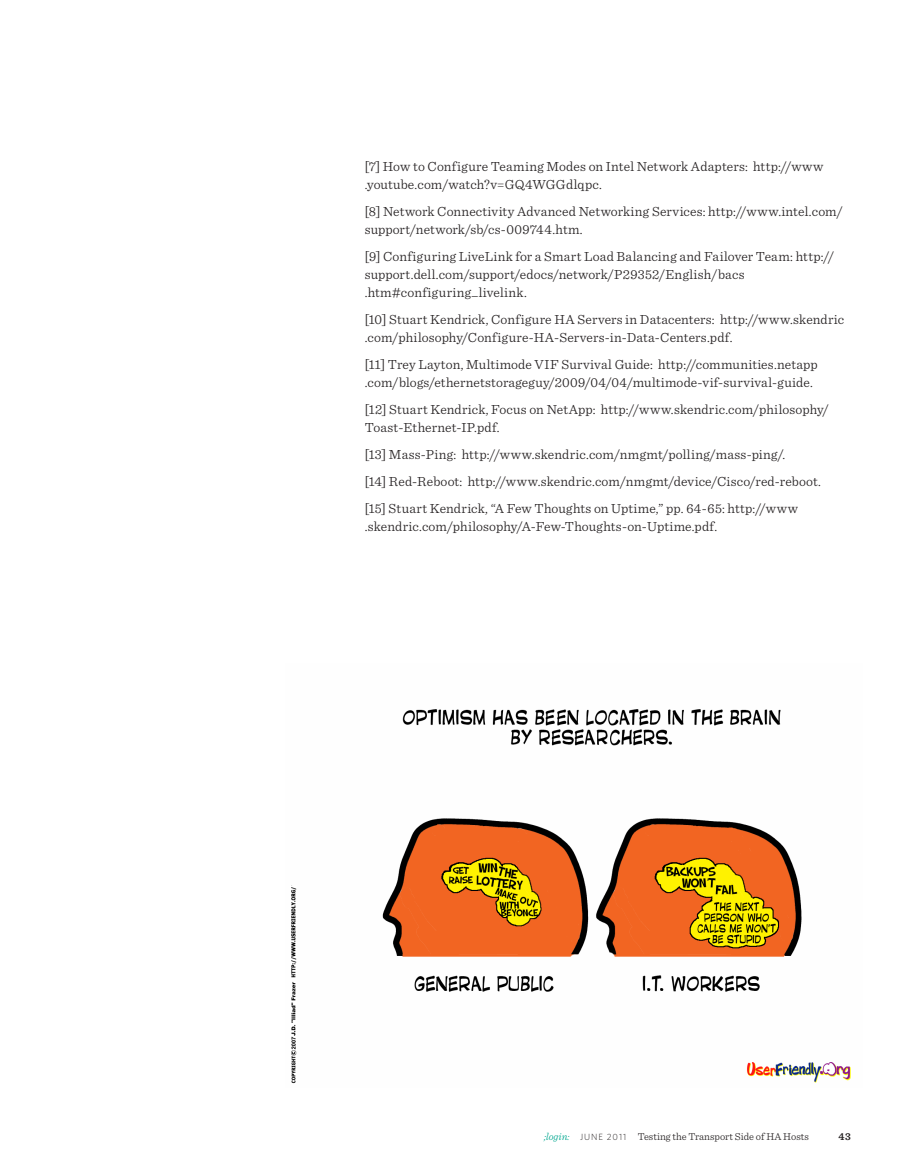
<style>
.page{position:relative;width:905px;height:1175px;background:#fff}
.page>*{position:absolute;margin:0;border:0;box-sizing:border-box;transform-origin:0 0}
.BODY{font:300 13.8px/18px "Sentinel";letter-spacing:.01em;color:#231f20}
.t1{font:300 10.5px "Sentinel";color:#231f20}
.t2{font:600 10.5px "Sentinel";color:#231f20}
.s1{font-style:italic;color:#00a78f}
.s2{font-family:"Whitney";font-size:9px}
</style>
<div class="page">
<img style="left:291px;top:709px;width:560px;height:375px">
<p class="BODY" style="left:364px;top:157px;width:460px">[7] How to Configure Teaming Modes on Intel Network Adapters: http://www .youtube.com/watch?v=GQ4WGGdlqpc.</p>
<p class="BODY" style="left:364px;top:202px;width:479px">[8] Network Connectivity Advanced Networking Services: http://www.intel.com/ support/network/sb/cs-009744.htm.</p>
<p class="BODY" style="left:364px;top:247px;width:471px">[9] Configuring LiveLink for a Smart Load Balancing and Failover Team: http:// support.dell.com/support/edocs/network/P29352/English/bacs .htm#configuring_livelink.</p>
<p class="BODY" style="left:364px;top:310px;width:481px">[10] Stuart Kendrick, Configure HA Servers in Datacenters: http://www.skendric .com/philosophy/Configure-HA-Servers-in-Data-Centers.pdf.</p>
<p class="BODY" style="left:364px;top:355px;width:454px">[11] Trey Layton, Multimode VIF Survival Guide: http://communities.netapp .com/blogs/ethernetstorageguy/2009/04/04/multimode-vif-survival-guide.</p>
<p class="BODY" style="left:364px;top:400px;width:466px">[12] Stuart Kendrick, Focus on NetApp: http://www.skendric.com/philosophy/<br>Toast-Ethernet-IP.pdf.</p>
<p class="BODY" style="left:364px;top:445px;width:420px">[13] Mass-Ping: http://www.skendric.com/nmgmt/polling/mass-ping/.</p>
<p class="BODY" style="left:364px;top:472px;width:456px">[14] Red-Reboot: http://www.skendric.com/nmgmt/device/Cisco/red-reboot.</p>
<p class="BODY" style="left:364px;top:499px;width:435px">[15] Stuart Kendrick, “A Few Thoughts on Uptime,” pp. 64-65: http://www .skendric.com/philosophy/A-Few-Thoughts-on-Uptime.pdf.</p>
<p class="t1" style="left:544px;top:1130px;width:266px"><span class="s1">;login:</span> <span class="s2">JUNE 2011</span> Testing the Transport Side of HA Hosts</p>
<p class="t2" style="left:838px;top:1130px;width:14px">43</p>
</div>
